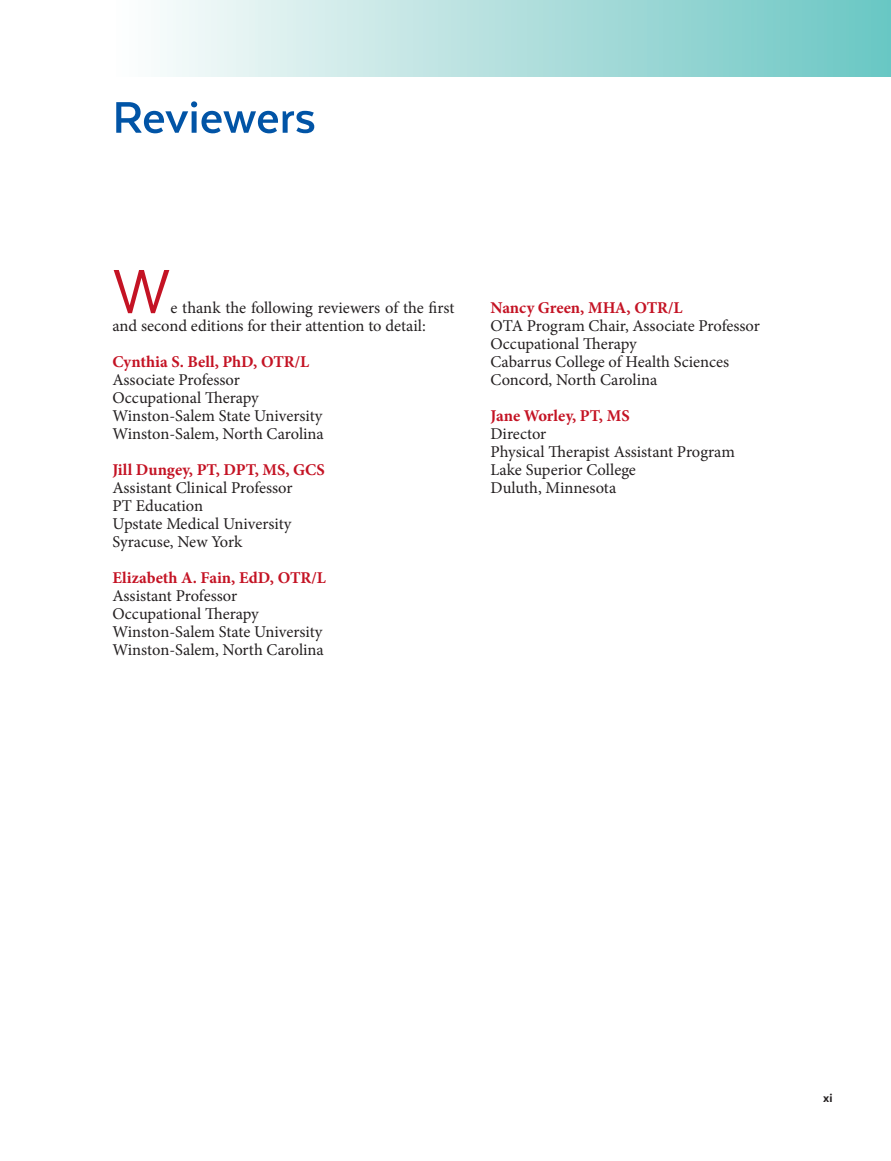
<style>
.page{position:relative;width:891px;height:1161px;background:#fff}
.page>*{position:absolute;margin:0;border:0;box-sizing:border-box;transform-origin:0 0}
.t1{font:72px "Texta";color:#c41324}
.t2{font:700 51px "Texta";letter-spacing:-.005em;color:#0154a6}
.t3{font:16.5px/18px "Minion Pro";letter-spacing:-.005em;color:#231f20}
.t4{font:800 13.5px "Texta";color:#231f20}
.s1{font-weight:700;color:#c41324}
</style>
<div class="page">
<div style="left:112px;top:0;width:779px;height:76px;background:linear-gradient(to right,#fefdfd,#6bc6c3)"></div>
<p class="t2" style="left:112px;top:91px;width:205px">Reviewers</p>
<p class="t1" style="left:112px;top:255px;width:60px">W</p>
<p class="t3" style="left:113px;top:299px;width:344px;text-indent:58px">e thank the following reviewers of the first and second editions for their attention to detail:</p>
<p class="t3" style="left:113px;top:353px;width:213px"><span class="s1">Cynthia S. Bell, PhD, OTR/L<br></span>Associate Professor<br>Occupational Therapy<br>Winston-Salem State University<br>Winston-Salem, North Carolina</p>
<p class="t3" style="left:113px;top:461px;width:214px"><span class="s1">Jill Dungey, PT, DPT, MS, GCS<br></span>Assistant Clinical Professor<br>PT Education<br>Upstate Medical University<br>Syracuse, New York</p>
<p class="t3" style="left:113px;top:569px;width:215px"><span class="s1">Elizabeth A. Fain, EdD, OTR/L<br></span>Assistant Professor<br>Occupational Therapy<br>Winston-Salem State University<br>Winston-Salem, North Carolina</p>
<p class="t3" style="left:491px;top:299px;width:271px"><span class="s1">Nancy Green, MHA, OTR/L<br></span>OTA Program Chair, Associate Professor<br>Occupational Therapy<br>Cabarrus College of Health Sciences<br>Concord, North Carolina</p>
<p class="t3" style="left:491px;top:407px;width:246px"><span class="s1">Jane Worley, PT, MS<br></span>Director<br>Physical Therapist Assistant Program<br>Lake Superior College<br>Duluth, Minnesota</p>
<p class="t4" style="left:823px;top:1091px;width:11px">xi</p>
</div>
